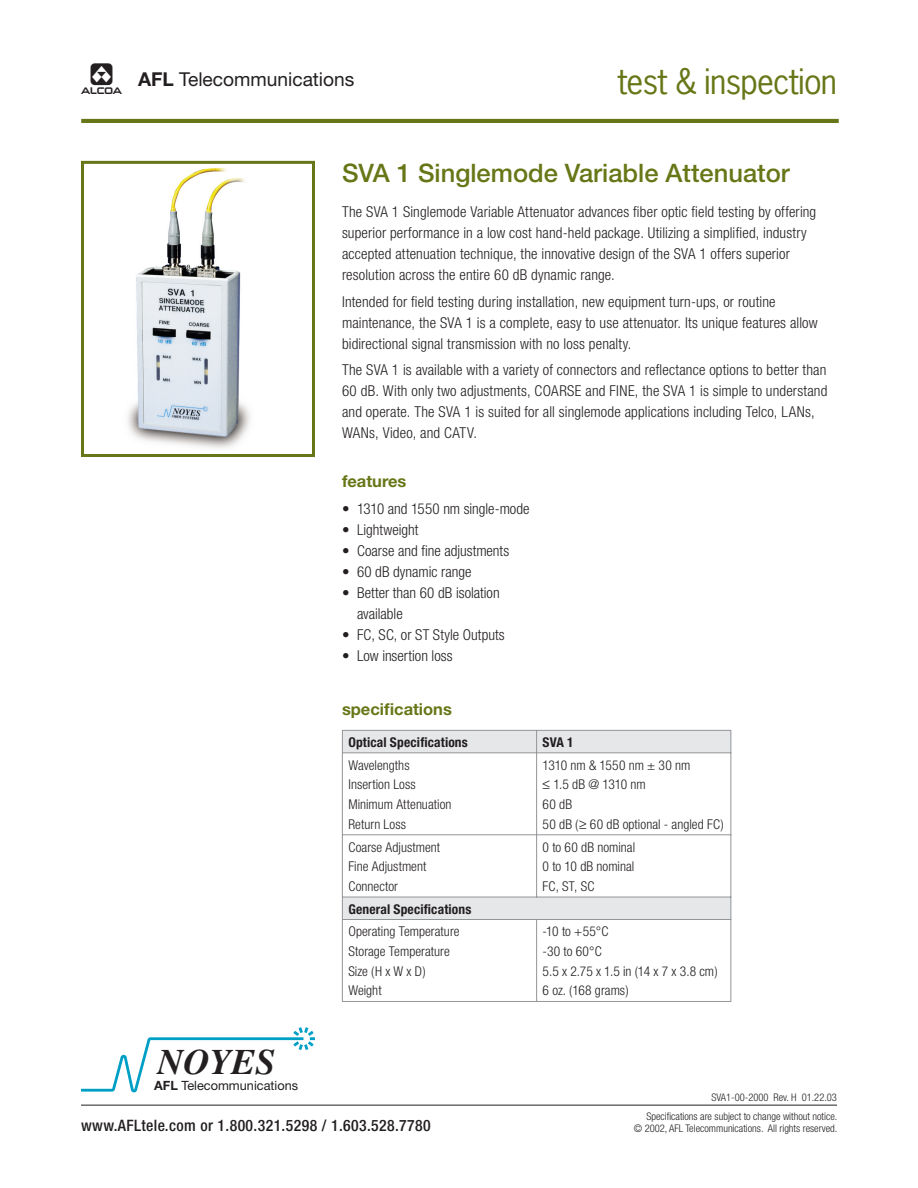
<style>
.page{position:relative;width:918px;height:1188px;background:#fff}
.page>*{position:absolute;margin:0;border:0;box-sizing:border-box;transform-origin:0 0}
.t1{font:italic 700 36px "Times";color:#231f20}
.t2{font:33px "News Gothic";letter-spacing:-.025em;color:#677717}
.t3{font:500 25.5px "Helvetica Neue";color:#677717}
.t4{font:19.2px "Helvetica Neue";color:#231f20}
.t5{font:700 16.5px "Helvetica Neue";color:#677717}
.t6{font:500 condensed 15.75px "Helvetica Neue";letter-spacing:.025em;color:#231f20}
.t7{font:300 condensed 15px/21px "Helvetica Neue";letter-spacing:.01em;color:#231f20}
.t8{font:300 condensed 13.5px/19.8px "Helvetica Neue";letter-spacing:.005em;color:#231f20}
.t9{font:700 condensed 13.5px "Helvetica Neue";letter-spacing:.01em;color:#231f20}
.t10{font:12.75px "Helvetica Neue";color:#231f20}
.t11{font:300 condensed 10.5px/12px "Helvetica Neue";color:#231f20;text-align:right}
.s1{font-family:"Alcoa";font-size:38.25px}
.s2{font-weight:700}
</style>
<div class="page">
<div style="left:81px;top:119px;width:758px;height:4px;border:3px solid #677717"></div>
<hr style="left:81px;top:1105px;width:756px;height:1px;background:#231f20">
<svg style="left:81px;top:1027px;width:234px;height:66px"></svg>
<img style="left:128px;top:168px;width:122px;height:280px">
<div style="left:81px;top:161px;width:234px;height:296px;border:3px solid #677717"></div>
<svg style="left:343px;top:731px;width:388px;height:188px"></svg>
<hr style="left:342px;top:730px;width:194px;height:1px;background:#939598">
<hr style="left:537px;top:730px;width:194px;height:1px;background:#939598">
<svg style="left:536px;top:730px;width:1px;height:22px"></svg>
<hr style="left:342px;top:752px;width:195px;height:1px;background:#939598">
<svg style="left:342px;top:731px;width:1px;height:21px"></svg>
<hr style="left:342px;top:753px;width:1px;height:81px;background:#939598">
<hr style="left:537px;top:752px;width:194px;height:1px;background:#939598">
<svg style="left:731px;top:731px;width:1px;height:22px"></svg>
<hr style="left:536px;top:753px;width:1px;height:81px;background:#939598">
<hr style="left:731px;top:753px;width:1px;height:81px;background:#939598">
<hr style="left:342px;top:834px;width:195px;height:1px;background:#939598">
<hr style="left:342px;top:835px;width:1px;height:62px;background:#939598">
<hr style="left:537px;top:834px;width:194px;height:1px;background:#939598">
<hr style="left:536px;top:835px;width:1px;height:62px;background:#939598">
<hr style="left:731px;top:835px;width:1px;height:62px;background:#939598">
<hr style="left:342px;top:897px;width:194px;height:1px;background:#939598">
<hr style="left:537px;top:897px;width:194px;height:1px;background:#939598">
<hr style="left:342px;top:919px;width:194px;height:1px;background:#939598">
<svg style="left:342px;top:898px;width:1px;height:21px"></svg>
<hr style="left:342px;top:920px;width:1px;height:81px;background:#939598">
<hr style="left:537px;top:919px;width:194px;height:1px;background:#939598">
<svg style="left:731px;top:897px;width:1px;height:23px"></svg>
<hr style="left:536px;top:919px;width:1px;height:83px;background:#939598">
<hr style="left:731px;top:920px;width:1px;height:81px;background:#939598">
<hr style="left:342px;top:1001px;width:194px;height:1px;background:#939598">
<hr style="left:537px;top:1001px;width:194px;height:1px;background:#939598">
<p class="t4" style="left:81px;top:67px;width:275px"><span class="s1">a</span> <span class="s2">AFL</span> Telecommunications</p>
<h2 class="t2" style="left:617px;top:60px;width:221px">test &amp; inspection</h2>
<h3 class="t3" style="left:342px;top:158px;width:449px">SVA 1 Singlemode Variable Attenuator</h3>
<p class="t7" style="left:342px;top:202px;width:476px">The SVA 1 Singlemode Variable Attenuator advances fiber optic field testing by offering superior performance in a low cost hand-held package. Utilizing a simplified, industry accepted attenuation technique, the innovative design of the SVA 1 offers superior resolution across the entire 60 dB dynamic range.</p>
<p class="t7" style="left:342px;top:291px;width:477px">Intended for field testing during installation, new equipment turn-ups, or routine maintenance, the SVA 1 is a complete, easy to use attenuator. Its unique features allow bidirectional signal transmission with no loss penalty.</p>
<p class="t7" style="left:342px;top:359px;width:487px">The SVA 1 is available with a variety of connectors and reflectance options to better than 60 dB. With only two adjustments, COARSE and FINE, the SVA 1 is simple to understand and operate. The SVA 1 is suited for all singlemode applications including Telco, LANs, WANs, Video, and CATV.</p>
<p class="t5" style="left:342px;top:471px;width:66px">features</p>
<p class="t7" style="left:342px;top:498px;width:189px">• 1310 and 1550 nm single-mode</p>
<p class="t7" style="left:342px;top:519px;width:78px">• Lightweight</p>
<p class="t7" style="left:342px;top:540px;width:169px">• Coarse and fine adjustments</p>
<p class="t7" style="left:342px;top:561px;width:131px">• 60 dB dynamic range</p>
<p class="t7" style="left:357px;top:582px;width:144px;text-indent:-15px">• Better than 60 dB isolation available</p>
<p class="t7" style="left:342px;top:624px;width:164px">• FC, SC, or ST Style Outputs</p>
<p class="t7" style="left:342px;top:645px;width:112px">• Low insertion loss</p>
<p class="t5" style="left:342px;top:699px;width:111px">specifications</p>
<h1 class="t1" style="left:158px;top:1040px;width:120px">NOYES</h1>
<p class="t10" style="left:154px;top:1078px;width:146px"><span class="s2">AFL</span> Telecommunications</p>
<p class="t9" style="left:348px;top:734px;width:121px">Optical Specifications</p>
<p class="t9" style="left:543px;top:734px;width:33px">SVA 1</p>
<p class="t8" style="left:348px;top:755px;width:105px">Wavelengths<br>Insertion Loss<br>Minimum Attenuation<br>Return Loss</p>
<p class="t8" style="left:543px;top:755px;width:183px">1310 nm &amp; 1550 nm ± 30 nm<br>≤ 1.5 dB @ 1310 nm<br>60 dB<br>50 dB (≥ 60 dB optional - angled FC)</p>
<p class="t8" style="left:348px;top:837px;width:93px">Coarse Adjustment<br>Fine Adjustment<br>Connector</p>
<p class="t8" style="left:543px;top:837px;width:94px;text-align:justify">0 to 60 dB nominal 0 to 10 dB nominal FC, ST, SC</p>
<p class="t9" style="left:348px;top:901px;width:125px">General Specifications</p>
<p class="t8" style="left:348px;top:921px;width:113px">Operating Temperature<br>Storage Temperature<br>Size (H x W x D)<br>Weight</p>
<p class="t8" style="left:543px;top:921px;width:177px">-10 to +55°C<br>-30 to 60°C<br>5.5 x 2.75 x 1.5 in (14 x 7 x 3.8 cm)<br>6 oz. (168 grams)</p>
<p class="t11" style="left:711px;top:1091px;width:127px">SVA1-00-2000 Rev. H 01.22.03</p>
<p class="t6" style="left:81px;top:1116px;width:351px">www.AFLtele.com or 1.800.321.5298 / 1.603.528.7780</p>
<p class="t11" style="left:634px;top:1110px;width:205px">Specifications are subject to change without notice.<br>© 2002, AFL Telecommunications. All rights reserved.</p>
</div>
